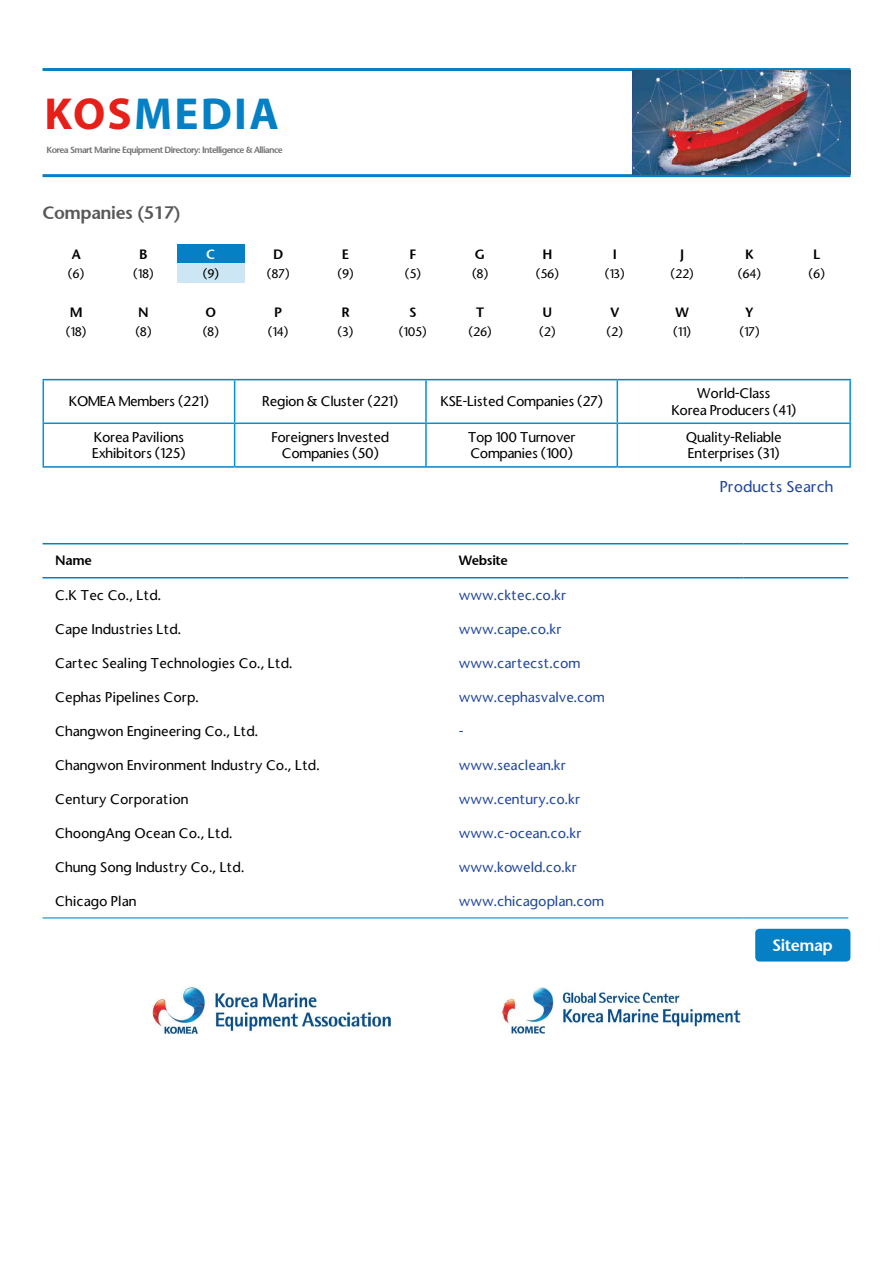
<style>
.page{position:relative;width:893px;height:1263px;background:#fff}
.page>*{position:absolute;margin:0;border:0;box-sizing:border-box;transform-origin:0 0}
.t1{font:700 45px "Myriad Pro";letter-spacing:.05em;color:#0680c5}
.t2{font:600 18px "Stone Sans";letter-spacing:-.025em;color:#595757}
.t3{font:600 16.5px "Stone Sans";letter-spacing:-.025em;color:#fff}
.t4{font:500 15px "Stone Sans";color:#21469b}
.t5{font:500 13.5px "Stone Sans";color:#000}
.t6{font:500 13.5px/16.2px "Stone Sans";letter-spacing:-.025em;color:#000}
.t7{font:500 13.5px "Stone Sans";color:#21469b}
.t8{font:600 13.5px "Stone Sans";letter-spacing:-.025em;color:#000}
.t9{font:600 13.5px "Stone Sans";color:#fff}
.t10{font:500 12px "Stone Sans";letter-spacing:-.025em;color:#000}
.t11{font:600 9px "Stone Sans";letter-spacing:-.07em;color:#727171}
.s1{color:#e71f19}
</style>
<div class="page">
<div style="left:177px;top:244px;width:67px;height:20px;background:#0680c5"></div>
<div style="left:177px;top:264px;width:67px;height:19px;background:#cde6f4"></div>
<hr style="left:43px;top:380px;width:1px;height:42px;background:#0092d7">
<hr style="left:234px;top:380px;width:1px;height:42px;background:#0092d7">
<hr style="left:425px;top:380px;width:2px;height:42px;background:#0092d7">
<hr style="left:617px;top:380px;width:1px;height:42px;background:#0092d7">
<hr style="left:849px;top:380px;width:2px;height:42px;background:#0092d7">
<hr style="left:43px;top:422px;width:192px;height:2px;background:#0092d7">
<hr style="left:43px;top:424px;width:1px;height:42px;background:#0092d7">
<hr style="left:235px;top:422px;width:191px;height:2px;background:#0092d7">
<hr style="left:234px;top:424px;width:1px;height:42px;background:#0092d7">
<hr style="left:426px;top:422px;width:191px;height:2px;background:#0092d7">
<hr style="left:425px;top:424px;width:2px;height:42px;background:#0092d7">
<hr style="left:617px;top:422px;width:234px;height:2px;background:#0092d7">
<hr style="left:617px;top:424px;width:1px;height:42px;background:#0092d7">
<hr style="left:849px;top:424px;width:2px;height:42px;background:#0092d7">
<hr style="left:43px;top:379px;width:192px;height:1px;background:#0680c5">
<hr style="left:235px;top:379px;width:191px;height:1px;background:#0680c5">
<hr style="left:426px;top:379px;width:191px;height:1px;background:#0680c5">
<hr style="left:617px;top:379px;width:234px;height:1px;background:#0680c5">
<hr style="left:43px;top:466px;width:192px;height:2px;background:#0680c5">
<hr style="left:235px;top:466px;width:191px;height:2px;background:#0680c5">
<hr style="left:426px;top:466px;width:191px;height:2px;background:#0680c5">
<hr style="left:617px;top:466px;width:234px;height:2px;background:#0680c5">
<hr style="left:43px;top:543px;width:403px;height:1px;background:#0680c5">
<hr style="left:446px;top:543px;width:298px;height:1px;background:#0680c5">
<hr style="left:744px;top:543px;width:104px;height:1px;background:#0680c5">
<hr style="left:43px;top:577px;width:403px;height:1px;background:#0680c5">
<hr style="left:446px;top:577px;width:298px;height:1px;background:#0680c5">
<hr style="left:744px;top:577px;width:104px;height:1px;background:#0680c5">
<hr style="left:43px;top:917px;width:403px;height:1px;background:#0680c5">
<hr style="left:446px;top:917px;width:298px;height:1px;background:#0680c5">
<hr style="left:744px;top:917px;width:104px;height:1px;background:#0680c5">
<div style="left:755px;top:929px;width:95px;height:32px;background:#0680c5;border-radius:4px"></div>
<img style="left:152px;top:987px;width:239px;height:47px">
<img style="left:502px;top:987px;width:239px;height:46px">
<hr style="left:43px;top:68px;width:807px;height:3px;background:#0680c5">
<hr style="left:43px;top:174px;width:807px;height:3px;background:#0680c5">
<img style="left:632px;top:71px;width:218px;height:104px">
<h1 class="t1" style="left:45px;top:84px;width:236px"><span class="s1">KOS</span>MEDIA</h1>
<p class="t11" style="left:47px;top:144px;width:238px">Korea Smart Marine Equipment Directory: Intelligence &amp; Alliance</p>
<h2 class="t2" style="left:43px;top:202px;width:140px">Companies (517)</h2>
<p class="t8" style="left:72px;top:246px;width:11px">A</p>
<p class="t8" style="left:139px;top:246px;width:10px">B</p>
<p class="t9" style="left:206px;top:246px;width:11px">C</p>
<p class="t8" style="left:273px;top:246px;width:12px">D</p>
<p class="t8" style="left:342px;top:246px;width:9px">E</p>
<p class="t8" style="left:409px;top:246px;width:8px">F</p>
<p class="t8" style="left:475px;top:246px;width:12px">G</p>
<p class="t8" style="left:542px;top:246px;width:12px">H</p>
<p class="t8" style="left:613px;top:246px;width:6px">I</p>
<p class="t8" style="left:680px;top:246px;width:6px">J</p>
<p class="t8" style="left:745px;top:246px;width:10px">K</p>
<p class="t8" style="left:813px;top:246px;width:9px">L</p>
<p class="t10" style="left:68px;top:266px;width:18px">(6)</p>
<p class="t10" style="left:133px;top:266px;width:22px">(18)</p>
<p class="t10" style="left:203px;top:266px;width:18px">(9)</p>
<p class="t10" style="left:267px;top:266px;width:24px">(87)</p>
<p class="t10" style="left:337px;top:266px;width:18px">(9)</p>
<p class="t10" style="left:405px;top:266px;width:18px">(5)</p>
<p class="t10" style="left:472px;top:266px;width:18px">(8)</p>
<p class="t10" style="left:536px;top:266px;width:25px">(56)</p>
<p class="t10" style="left:605px;top:266px;width:21px">(13)</p>
<p class="t10" style="left:670px;top:266px;width:25px">(22)</p>
<p class="t10" style="left:738px;top:266px;width:25px">(64)</p>
<p class="t10" style="left:809px;top:266px;width:18px">(6)</p>
<p class="t8" style="left:70px;top:304px;width:14px">M</p>
<p class="t8" style="left:138px;top:304px;width:12px">N</p>
<p class="t8" style="left:205px;top:304px;width:12px">O</p>
<p class="t8" style="left:274px;top:304px;width:10px">P</p>
<p class="t8" style="left:341px;top:304px;width:10px">R</p>
<p class="t8" style="left:409px;top:304px;width:9px">S</p>
<p class="t8" style="left:476px;top:304px;width:10px">T</p>
<p class="t8" style="left:543px;top:304px;width:11px">U</p>
<p class="t8" style="left:610px;top:304px;width:10px">V</p>
<p class="t8" style="left:675px;top:304px;width:15px">W</p>
<p class="t8" style="left:745px;top:304px;width:10px">Y</p>
<p class="t10" style="left:66px;top:324px;width:22px">(18)</p>
<p class="t10" style="left:135px;top:324px;width:18px">(8)</p>
<p class="t10" style="left:203px;top:324px;width:18px">(8)</p>
<p class="t10" style="left:268px;top:324px;width:22px">(14)</p>
<p class="t10" style="left:338px;top:324px;width:17px">(3)</p>
<p class="t10" style="left:399px;top:324px;width:29px">(105)</p>
<p class="t10" style="left:468px;top:324px;width:25px">(26)</p>
<p class="t10" style="left:539px;top:324px;width:18px">(2)</p>
<p class="t10" style="left:607px;top:324px;width:18px">(2)</p>
<p class="t10" style="left:673px;top:324px;width:19px">(11)</p>
<p class="t10" style="left:739px;top:324px;width:22px">(17)</p>
<p class="t6" style="left:69px;top:393px;width:142px">KOMEA Members (221)</p>
<p class="t6" style="left:262px;top:393px;width:138px">Region &amp; Cluster (221)</p>
<p class="t6" style="left:440px;top:393px;width:164px">KSE-Listed Companies (27)</p>
<p class="t6" style="left:671px;top:385px;width:126px;text-align:center">World-Class<br>Korea Producers (41)</p>
<p class="t6" style="left:92px;top:429px;width:95px">Korea Pavilions<br>Exhibitors (125)</p>
<p class="t6" style="left:272px;top:429px;width:119px;text-align:center">Foreigners Invested<br>Companies (50)</p>
<p class="t6" style="left:468px;top:429px;width:109px">Top 100 Turnover<br>Companies (100)</p>
<p class="t6" style="left:686px;top:429px;width:97px">Quality-Reliable<br>Enterprises (31)</p>
<p class="t8" style="left:55px;top:552px;width:38px">Name</p>
<p class="t8" style="left:459px;top:552px;width:51px">Website</p>
<p class="t5" style="left:55px;top:586px;width:107px">C.K Tec Co., Ltd.</p>
<p class="t7" style="left:459px;top:586px;width:109px">www.cktec.co.kr</p>
<p class="t5" style="left:55px;top:620px;width:127px">Cape Industries Ltd.</p>
<p class="t7" style="left:459px;top:620px;width:104px">www.cape.co.kr</p>
<p class="t5" style="left:55px;top:654px;width:239px">Cartec Sealing Technologies Co., Ltd.</p>
<p class="t7" style="left:459px;top:654px;width:123px">www.cartecst.com</p>
<p class="t5" style="left:55px;top:688px;width:145px">Cephas Pipelines Corp.</p>
<p class="t7" style="left:459px;top:688px;width:148px">www.cephasvalve.com</p>
<p class="t5" style="left:55px;top:722px;width:204px">Changwon Engineering Co., Ltd.</p>
<p class="t7" style="left:459px;top:722px;width:7px">-</p>
<p class="t5" style="left:55px;top:756px;width:266px">Changwon Environment Industry Co., Ltd.</p>
<p class="t7" style="left:459px;top:756px;width:109px">www.seaclean.kr</p>
<p class="t5" style="left:55px;top:790px;width:135px">Century Corporation</p>
<p class="t7" style="left:459px;top:790px;width:123px">www.century.co.kr</p>
<p class="t5" style="left:55px;top:824px;width:179px">ChoongAng Ocean Co., Ltd.</p>
<p class="t7" style="left:459px;top:824px;width:124px">www.c-ocean.co.kr</p>
<p class="t5" style="left:55px;top:858px;width:190px">Chung Song Industry Co., Ltd.</p>
<p class="t7" style="left:459px;top:858px;width:120px">www.koweld.co.kr</p>
<p class="t5" style="left:55px;top:892px;width:83px">Chicago Plan</p>
<p class="t7" style="left:459px;top:892px;width:147px">www.chicagoplan.com</p>
<p class="t4" style="left:720px;top:477px;width:115px">Products Search</p>
<p class="t3" style="left:772px;top:935px;width:62px">Sitemap</p>
</div>
